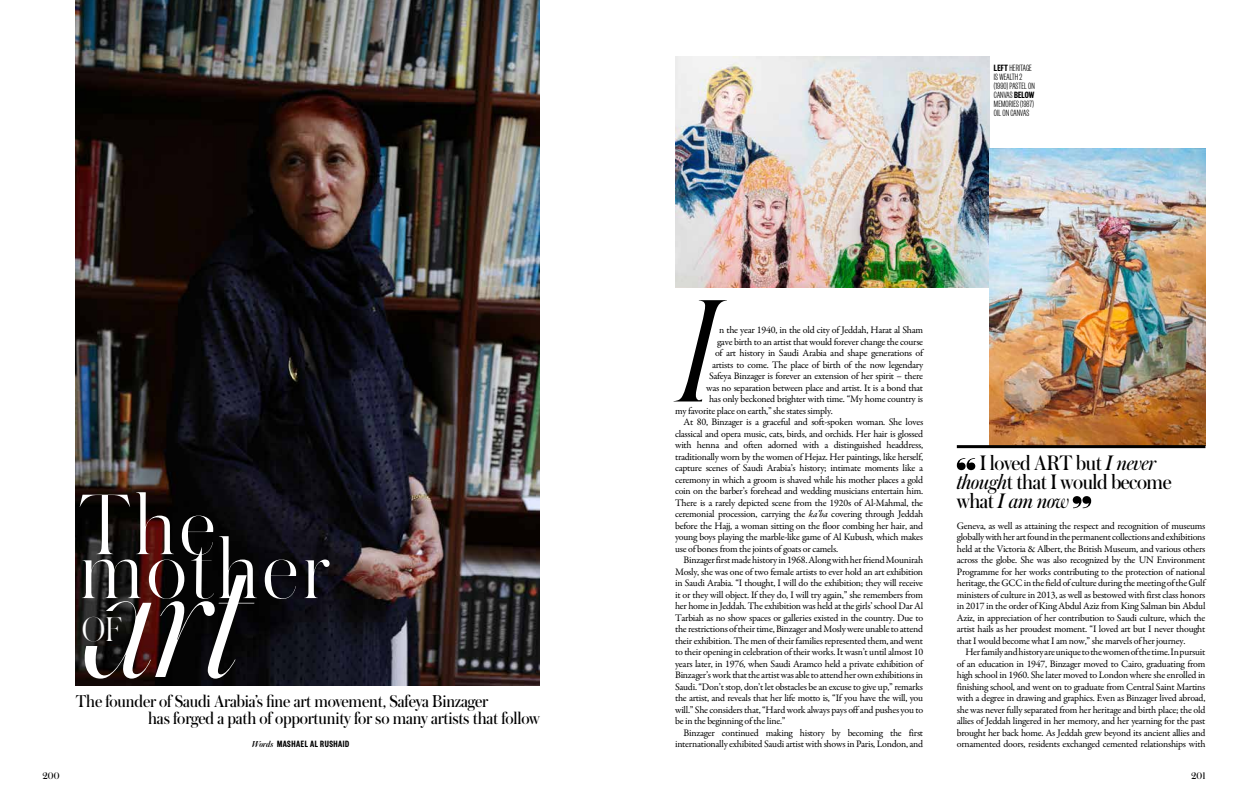
<style>
.page{position:relative;width:1248px;height:803px;background:#fff}
.page>*{position:absolute;margin:0;border:0;box-sizing:border-box;transform-origin:0 0}
.t1{font:italic 300 177.8px "Austin Hairline";color:#fff}
.t2{font:300 90.4px "Austin Hairline";letter-spacing:.04em;color:#fff}
.t3{font:300 36.1px "Austin Hairline";color:#fff}
.t4{font:22px/19px "Austin";letter-spacing:-.02em;color:#000}
.t5{font:18px/17px "Austin";letter-spacing:-.01em;color:#000}
.t6{font:10px/11.5px "Garamond Premr Pro";letter-spacing:-.025em;color:#000;text-align:justify}
.t7{font:300 10px/9px "Founders Grotesk X Cond";letter-spacing:.01em;color:#000}
.t8{font:600 10px "Founders Grotesk X Cond";letter-spacing:.05em;color:#000}
.t9{font:10px "Austin";color:#000}
.s1{font-family:"Austin";font-weight:500;font-style:italic;font-size:9px}
.s2{font-weight:600}
.s3{font-style:italic}
</style>
<div class="page">
<img style="left:675px;top:57px;width:314px;height:230px">
<svg style="left:675px;top:300px;width:52px;height:101px"></svg>
<img style="left:76px;top:0;width:463px;height:685px">
<img style="left:989px;top:149px;width:216px;height:296px">
<svg style="left:956px;top:458px;width:19px;height:12px"></svg>
<svg style="left:1072px;top:496px;width:19px;height:12px"></svg>
<hr style="left:956px;top:445px;width:249px;height:3px;background:#000">
<img style="left:85px;top:611px;width:40px;height:34px">
<h2 class="t2" style="left:79px;top:464px;width:137px">The</h2>
<h2 class="t2" style="left:79px;top:508px;width:251px">mother</h2>
<h1 class="t1" style="left:80px;top:499px;width:166px">art</h1>
<h3 class="t5" style="left:148px;top:692px;width:393px;text-indent:-72px">The founder of Saudi Arabia’s fine art movement, Safeya Binzager<br>has forged a path of opportunity for so many artists that follow</h3>
<p class="t8" style="left:252px;top:737px;width:98px"><span class="s1">Words</span> MASHAEL AL RUSHAID</p>
<h3 class="t3" style="left:82px;top:604px;width:42px">OF</h3>
<p class="t7" style="left:993px;top:63px;width:42px"><span class="s2">LEFT</span> HERITAGE<br>IS WEALTH 2 (1990) PASTEL ON<br>CANVAS <span class="s2">BELOW<br></span>MEMORIES (1987)<br>OIL ON CANVAS</p>
<p class="t6" style="left:719px;top:324px;width:206px">n the year 1940, in the old city of Jeddah, Harat al Sham</p>
<p class="t6" style="left:717px;top:336px;width:208px">gave birth to an artist that would forever change the course</p>
<p class="t6" style="left:715px;top:347px;width:209px">of art history in Saudi Arabia and shape generations of</p>
<p class="t6" style="left:712px;top:359px;width:212px">artists to come. The place of birth of the now legendary</p>
<p class="t6" style="left:709px;top:370px;width:215px">Safeya Binzager is forever an extension of her spirit – there</p>
<p class="t6" style="left:706px;top:382px;width:218px">was no separation between place and artist. It is a bond that</p>
<p class="t6" style="left:709px;top:393px;width:215px">has only beckoned brighter with time. “My home country is</p>
<p class="t6" style="left:675px;top:405px;width:159px">my favorite place on earth,” she states simply.</p>
<p class="t6" style="left:683px;top:416px;width:241px">At 80, Binzager is a graceful and soft-spoken woman. She loves</p>
<p class="t6" style="left:675px;top:428px;width:250px">classical and opera music, cats, birds, and orchids. Her hair is glossed</p>
<p class="t6" style="left:675px;top:439px;width:250px">with henna and often adorned with a distinguished headdress,</p>
<p class="t6" style="left:675px;top:451px;width:250px">traditionally worn by the women of Hejaz. Her paintings, like herself,</p>
<p class="t6" style="left:675px;top:462px;width:250px">capture scenes of Saudi Arabia’s history; intimate moments like a</p>
<p class="t6" style="left:675px;top:474px;width:249px">ceremony in which a groom is shaved while his mother places a gold</p>
<p class="t6" style="left:675px;top:485px;width:249px">coin on the barber’s forehead and wedding musicians entertain him.</p>
<p class="t6" style="left:675px;top:497px;width:249px">There is a rarely depicted scene from the 1920s of Al-Mahmal, the</p>
<p class="t6" style="left:675px;top:508px;width:250px">ceremonial procession, carrying the <span class="s3">ka’ba</span> covering through Jeddah</p>
<p class="t6" style="left:675px;top:520px;width:250px">before the Hajj, a woman sitting on the floor combing her hair, and</p>
<p class="t6" style="left:675px;top:531px;width:250px">young boys playing the marble-like game of Al Kubush, which makes</p>
<p class="t6" style="left:675px;top:543px;width:164px">use of bones from the joints of goats or camels.</p>
<p class="t6" style="left:683px;top:554px;width:241px">Binzager first made history in 1968. Along with her friend Mounirah</p>
<p class="t6" style="left:675px;top:566px;width:249px">Mosly, she was one of two female artists to ever hold an art exhibition</p>
<p class="t6" style="left:675px;top:577px;width:250px">in Saudi Arabia. “I thought, I will do the exhibition; they will receive</p>
<p class="t6" style="left:675px;top:589px;width:249px">it or they will object. If they do, I will try again,” she remembers from</p>
<p class="t6" style="left:675px;top:600px;width:250px">her home in Jeddah. The exhibition was held at the girls’ school Dar Al</p>
<p class="t6" style="left:675px;top:612px;width:249px">Tarbiah as no show spaces or galleries existed in the country. Due to</p>
<p class="t6" style="left:675px;top:623px;width:250px">the restrictions of their time, Binzager and Mosly were unable to attend</p>
<p class="t6" style="left:675px;top:635px;width:249px">their exhibition. The men of their families represented them, and went</p>
<p class="t6" style="left:675px;top:646px;width:250px">to their opening in celebration of their works. It wasn’t until almost 10</p>
<p class="t6" style="left:675px;top:658px;width:249px">years later, in 1976, when Saudi Aramco held a private exhibition of</p>
<p class="t6" style="left:675px;top:669px;width:249px">Binzager’s work that the artist was able to attend her own exhibitions in</p>
<p class="t6" style="left:675px;top:681px;width:250px">Saudi. “Don’t stop, don’t let obstacles be an excuse to give up,” remarks</p>
<p class="t6" style="left:675px;top:692px;width:249px">the artist, and reveals that her life motto is, “If you have the will, you</p>
<p class="t6" style="left:675px;top:704px;width:250px">will.” She considers that, “Hard work always pays off and pushes you to</p>
<p class="t6" style="left:675px;top:715px;width:112px">be in the beginning of the line.”</p>
<p class="t6" style="left:683px;top:727px;width:241px">Binzager continued making history by becoming the first</p>
<p class="t6" style="left:675px;top:738px;width:250px">internationally exhibited Saudi artist with shows in Paris, London, and</p>
<h3 class="t4" style="left:956px;top:452px;width:216px;text-indent:23px">I loved ART but <span class="s3">I never though</span>t that I would become what <span class="s3">I am now</span></h3>
<p class="t6" style="left:956px;top:520px;width:250px">Geneva, as well as attaining the respect and recognition of museums globally with her art found in the permanent collections and exhibitions held at the Victoria &amp; Albert, the British Museum, and various others across the globe. She was also recognized by the UN Environment Programme for her works contributing to the protection of national heritage, the GCC in the field of culture during the meeting of the Gulf ministers of culture in 2013, as well as bestowed with first class honors in 2017 in the order of King Abdul Aziz from King Salman bin Abdul Aziz, in appreciation of her contribution to Saudi culture, which the artist hails as her proudest moment. “I loved art but I never thought that I would become what I am now,” she marvels of her journey.</p>
<p class="t6" style="left:956px;top:646px;width:250px;text-indent:8px">Her family and history are unique to the women of the time. In pursuit of an education in 1947, Binzager moved to Cairo, graduating from high school in 1960. She later moved to London where she enrolled in finishing school, and went on to graduate from Central Saint Martins with a degree in drawing and graphics. Even as Binzager lived abroad, she was never fully separated from her heritage and birth place; the old allies of Jeddah lingered in her memory, and her yearning for the past brought her back home. As Jeddah grew beyond its ancient allies and ornamented doors, residents exchanged cemented relationships with</p>
<p class="t9" style="left:43px;top:768px;width:19px">200</p>
<p class="t9" style="left:1190px;top:768px;width:16px">201</p>
</div>
